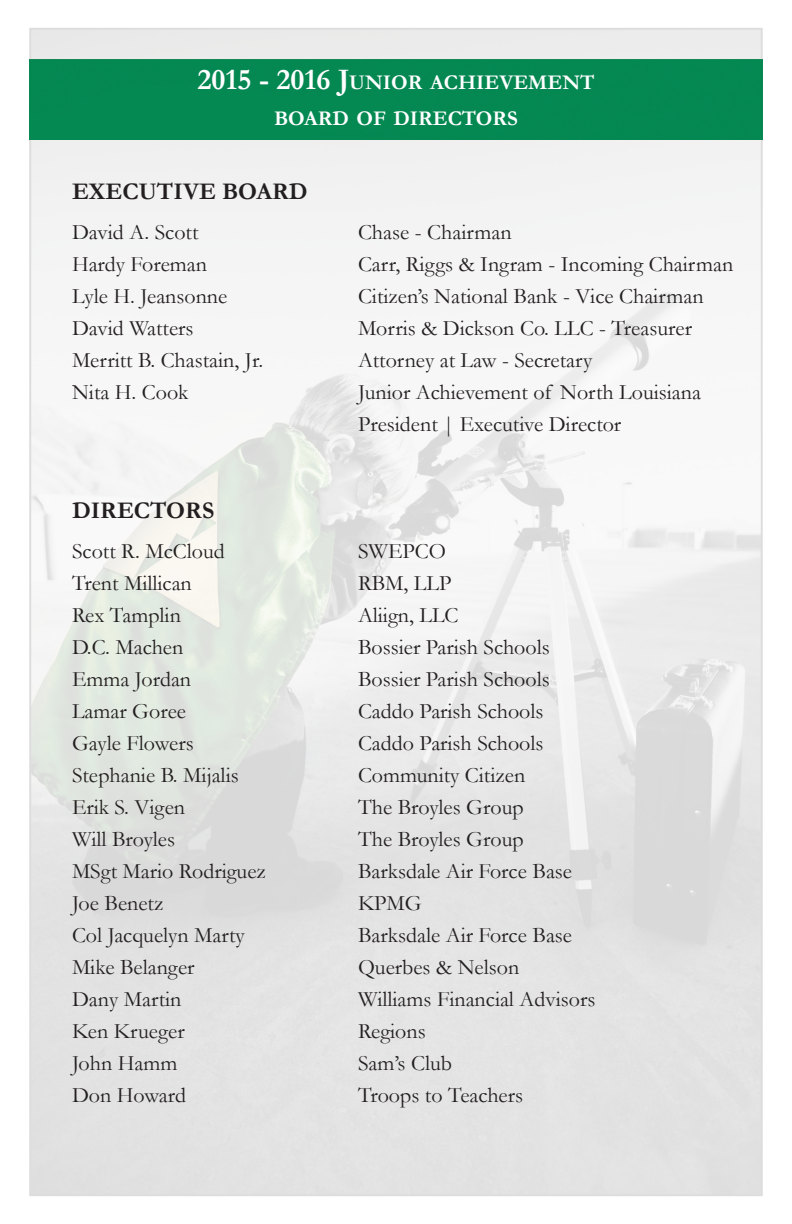
<style>
.page{position:relative;width:792px;height:1224px;background:#fff}
.page>*{position:absolute;margin:0;border:0;box-sizing:border-box;transform-origin:0 0}
.t1{font:700 24px "Garamond";color:#231f20}
.t2{font:22px/32px "Garamond";color:#231f20}
.t3{font:700 21px/36px "Garamond";color:#fff;text-align:center}
.s1{font-size:30px}
</style>
<div class="page">
<img style="left:32px;top:31px;width:728px;height:1162px">
<div style="left:30px;top:59px;width:733px;height:81px;background:#058852"></div>
<p class="t3" style="left:197px;top:64px;width:399px"><span class="s1">2015 - 2016 J</span>UNIOR ACHIEVEMENT<br>BOARD OF DIRECTORS</p>
<p class="t1" style="left:72px;top:177px;width:237px">EXECUTIVE BOARD</p>
<p class="t2" style="left:72px;top:216px;width:128px">David A. Scott</p>
<p class="t2" style="left:358px;top:216px;width:155px">Chase - Chairman</p>
<p class="t2" style="left:72px;top:248px;width:137px">Hardy Foreman</p>
<p class="t2" style="left:358px;top:248px;width:377px">Carr, Riggs &amp; Ingram - Incoming Chairman</p>
<p class="t2" style="left:72px;top:280px;width:157px">Lyle H. Jeansonne</p>
<p class="t2" style="left:358px;top:280px;width:347px">Citizen’s National Bank - Vice Chairman</p>
<p class="t2" style="left:72px;top:312px;width:123px">David Watters</p>
<p class="t2" style="left:358px;top:312px;width:336px">Morris &amp; Dickson Co. LLC - Treasurer</p>
<p class="t2" style="left:72px;top:344px;width:193px">Merritt B. Chastain, Jr.</p>
<p class="t2" style="left:358px;top:344px;width:236px">Attorney at Law - Secretary</p>
<p class="t2" style="left:72px;top:376px;width:118px">Nita H. Cook</p>
<p class="t2" style="left:358px;top:376px;width:345px">Junior Achievement of North Louisiana<br>President | Executive Director</p>
<p class="t1" style="left:72px;top:496px;width:144px">DIRECTORS</p>
<p class="t2" style="left:72px;top:535px;width:154px">Scott R. McCloud</p>
<p class="t2" style="left:358px;top:535px;width:89px">SWEPCO</p>
<p class="t2" style="left:72px;top:567px;width:121px">Trent Millican</p>
<p class="t2" style="left:358px;top:567px;width:95px">RBM, LLP</p>
<p class="t2" style="left:72px;top:599px;width:110px">Rex Tamplin</p>
<p class="t2" style="left:358px;top:599px;width:102px">Aliign, LLC</p>
<p class="t2" style="left:72px;top:631px;width:113px">D.C. Machen</p>
<p class="t2" style="left:358px;top:631px;width:193px">Bossier Parish Schools</p>
<p class="t2" style="left:72px;top:663px;width:121px">Emma Jordan</p>
<p class="t2" style="left:358px;top:663px;width:193px">Bossier Parish Schools</p>
<p class="t2" style="left:72px;top:695px;width:116px">Lamar Goree</p>
<p class="t2" style="left:358px;top:695px;width:187px">Caddo Parish Schools</p>
<p class="t2" style="left:72px;top:727px;width:123px">Gayle Flowers</p>
<p class="t2" style="left:358px;top:727px;width:187px">Caddo Parish Schools</p>
<p class="t2" style="left:72px;top:759px;width:168px">Stephanie B. Mijalis</p>
<p class="t2" style="left:358px;top:759px;width:169px">Community Citizen</p>
<p class="t2" style="left:72px;top:791px;width:115px">Erik S. Vigen</p>
<p class="t2" style="left:358px;top:791px;width:167px">The Broyles Group</p>
<p class="t2" style="left:72px;top:823px;width:105px">Will Broyles</p>
<p class="t2" style="left:358px;top:823px;width:167px">The Broyles Group</p>
<p class="t2" style="left:72px;top:855px;width:196px">MSgt Mario Rodriguez</p>
<p class="t2" style="left:358px;top:855px;width:216px">Barksdale Air Force Base</p>
<p class="t2" style="left:72px;top:887px;width:93px">Joe Benetz</p>
<p class="t2" style="left:358px;top:887px;width:65px">KPMG</p>
<p class="t2" style="left:72px;top:919px;width:174px">Col Jacquelyn Marty</p>
<p class="t2" style="left:358px;top:919px;width:216px">Barksdale Air Force Base</p>
<p class="t2" style="left:72px;top:951px;width:124px">Mike Belanger</p>
<p class="t2" style="left:358px;top:951px;width:163px">Querbes &amp; Nelson</p>
<p class="t2" style="left:72px;top:983px;width:111px">Dany Martin</p>
<p class="t2" style="left:358px;top:983px;width:239px">Williams Financial Advisors</p>
<p class="t2" style="left:72px;top:1015px;width:114px">Ken Krueger</p>
<p class="t2" style="left:358px;top:1015px;width:69px">Regions</p>
<p class="t2" style="left:72px;top:1047px;width:107px">John Hamm</p>
<p class="t2" style="left:358px;top:1047px;width:96px">Sam’s Club</p>
<p class="t2" style="left:72px;top:1079px;width:116px">Don Howard</p>
<p class="t2" style="left:358px;top:1079px;width:167px">Troops to Teachers</p>
</div>
